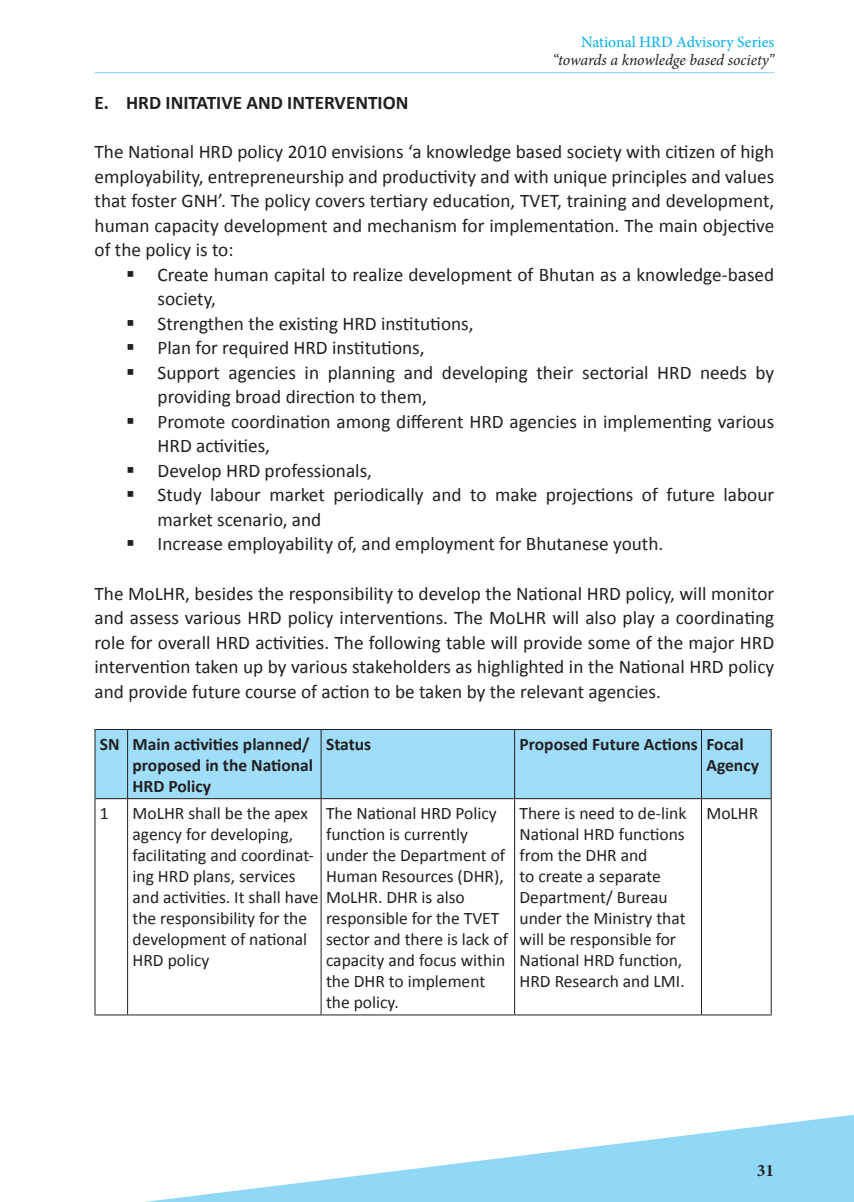
<style>
.page{position:relative;width:854px;height:1202px;background:#fff}
.page>*{position:absolute;margin:0;border:0;box-sizing:border-box;transform-origin:0 0}
.t1{font:19.25px/24.5px "Calibri";color:#231f20}
.t2{font:700 19.25px "Calibri";color:#231f20}
.t3{font:17.5px/21px "Calibri";color:#231f20}
.t4{font:700 17.5px/21px "Calibri";color:#231f20}
.t5{font:700 17.5px "Minion Pro";color:#231f20}
.t6{font:italic 15.75px "Minion Pro";letter-spacing:-.005em;color:#231f20}
.t7{font:15.75px "Minion Pro";color:#00aeef}
</style>
<div class="page">
<svg style="left:153px;top:1114px;width:701px;height:87px"></svg>
<hr style="left:95px;top:72px;width:679px;height:1px;background:#82d5f7">
<div style="left:96px;top:729px;width:675px;height:69px;background:#9fddf8"></div>
<hr style="left:95px;top:728px;width:33px;height:1px;background:#231f20">
<hr style="left:95px;top:729px;width:1px;height:69px;background:#231f20">
<hr style="left:128px;top:728px;width:193px;height:1px;background:#231f20">
<hr style="left:127px;top:729px;width:1px;height:69px;background:#231f20">
<hr style="left:321px;top:728px;width:193px;height:1px;background:#231f20">
<hr style="left:321px;top:729px;width:1px;height:69px;background:#231f20">
<hr style="left:514px;top:728px;width:187px;height:1px;background:#231f20">
<hr style="left:514px;top:729px;width:1px;height:69px;background:#231f20">
<hr style="left:701px;top:728px;width:70px;height:1px;background:#231f20">
<hr style="left:701px;top:729px;width:1px;height:69px;background:#231f20">
<hr style="left:771px;top:729px;width:1px;height:69px;background:#231f20">
<hr style="left:95px;top:798px;width:33px;height:1px;background:#231f20">
<hr style="left:95px;top:798px;width:1px;height:216px;background:#231f20">
<hr style="left:128px;top:798px;width:193px;height:1px;background:#231f20">
<hr style="left:127px;top:798px;width:1px;height:216px;background:#231f20">
<hr style="left:321px;top:798px;width:193px;height:1px;background:#231f20">
<hr style="left:321px;top:798px;width:1px;height:216px;background:#231f20">
<hr style="left:514px;top:798px;width:187px;height:1px;background:#231f20">
<hr style="left:514px;top:798px;width:1px;height:216px;background:#231f20">
<hr style="left:701px;top:798px;width:70px;height:1px;background:#231f20">
<hr style="left:701px;top:798px;width:1px;height:216px;background:#231f20">
<hr style="left:771px;top:798px;width:1px;height:216px;background:#231f20">
<hr style="left:95px;top:1014px;width:33px;height:1px;background:#231f20">
<hr style="left:128px;top:1014px;width:193px;height:1px;background:#231f20">
<hr style="left:321px;top:1014px;width:193px;height:1px;background:#231f20">
<hr style="left:514px;top:1014px;width:187px;height:1px;background:#231f20">
<hr style="left:701px;top:1014px;width:70px;height:1px;background:#231f20">
<svg style="left:847px;top:1195px;width:7px;height:7px"></svg>
<p class="t7" style="left:581px;top:31px;width:195px">National HRD Advisory Series</p>
<p class="t6" style="left:552px;top:50px;width:223px">“towards a knowledge based society”</p>
<p class="t2" style="left:95px;top:90px;width:315px">E. HRD INITATIVE AND INTERVENTION</p>
<p class="t1" style="left:95px;top:139px;width:681px;text-align:justify">The National HRD policy 2010 envisions ‘a knowledge based society with citizen of high employability, entrepreneurship and productivity and with unique principles and values that foster GNH’. The policy covers tertiary education, TVET, training and development, human capacity development and mechanism for implementation. The main objective of the policy is to:</p>
<p class="t1" style="left:158px;top:262px;width:618px;text-indent:-31px">▪ Create human capital to realize development of Bhutan as a knowledge-based society,</p>
<p class="t1" style="left:126px;top:311px;width:349px">▪ Strengthen the existing HRD institutions,</p>
<p class="t1" style="left:126px;top:335px;width:300px">▪ Plan for required HRD institutions,</p>
<p class="t1" style="left:158px;top:360px;width:618px;text-indent:-31px">▪ Support agencies in planning and developing their sectorial HRD needs by providing broad direction to them,</p>
<p class="t1" style="left:158px;top:409px;width:618px;text-indent:-31px">▪ Promote coordination among different HRD agencies in implementing various<br>HRD activities,</p>
<p class="t1" style="left:126px;top:458px;width:247px">▪ Develop HRD professionals,</p>
<p class="t1" style="left:158px;top:482px;width:618px;text-indent:-31px">▪ Study labour market periodically and to make projections of future labour market scenario, and</p>
<p class="t1" style="left:126px;top:531px;width:539px">▪ Increase employability of, and employment for Bhutanese youth.</p>
<p class="t1" style="left:95px;top:580px;width:681px;text-align:justify">The MoLHR, besides the responsibility to develop the National HRD policy, will monitor and assess various HRD policy interventions. The MoLHR will also play a coordinating role for overall HRD activities. The following table will provide some of the major HRD intervention taken up by various stakeholders as highlighted in the National HRD policy and provide future course of action to be taken by the relevant agencies.</p>
<p class="t4" style="left:133px;top:733px;width:182px;text-indent:-33px">SN Main activities planned/ proposed in the National<br>HRD Policy</p>
<p class="t4" style="left:326px;top:733px;width:47px">Status</p>
<p class="t4" style="left:706px;top:733px;width:54px;text-indent:-187px">Proposed Future Actions Focal<br>Agency</p>
<p class="t3" style="left:100px;top:802px;width:10px">1</p>
<p class="t3" style="left:133px;top:802px;width:334px">MoLHR shall be the apex<br>agency for developing,<br>facilitating and coordinat-<br>ing HRD plans, services<br>and activities. It shall have MoLHR. DHR is also the responsibility for the<br>development of national<br>HRD policy</p>
<p class="t3" style="left:519px;top:802px;width:168px">There is need to de-link<br>National HRD functions from the DHR and<br>to create a separate<br>Department/ Bureau under the Ministry that will be responsible for<br>National HRD function,<br>HRD Research and LMI.</p>
<p class="t3" style="left:706px;top:802px;width:53px">MoLHR</p>
<p class="t3" style="left:326px;top:802px;width:181px">The National HRD Policy function is currently under the Department of<br>Human Resources (DHR),</p>
<p class="t3" style="left:326px;top:907px;width:184px">responsible for the TVET sector and there is lack of capacity and focus within the DHR to implement the policy.</p>
<p class="t5" style="left:757px;top:1157px;width:19px">31</p>
</div>
